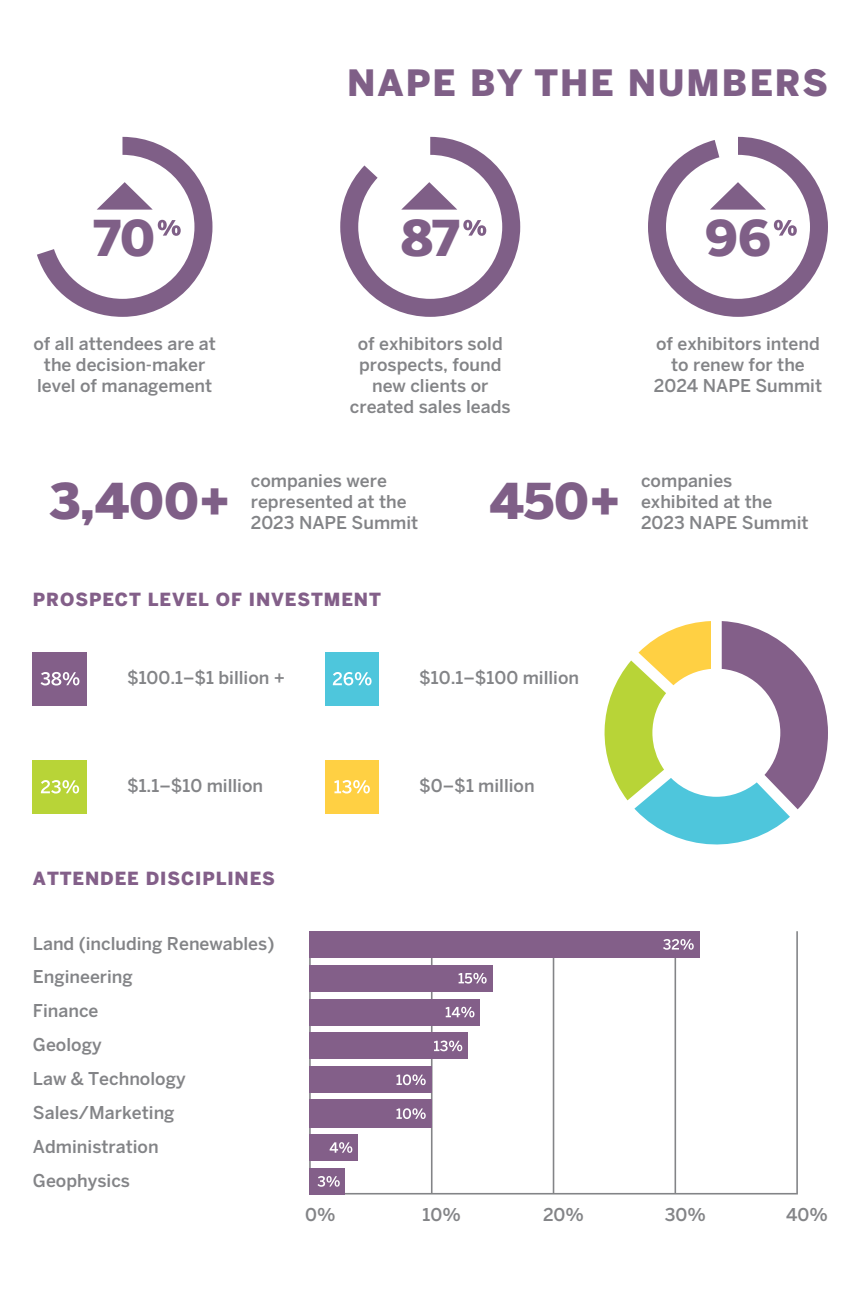
<style>
.page{position:relative;width:864px;height:1296px;background:#fff}
.page>*{position:absolute;margin:0;border:0;box-sizing:border-box;transform-origin:0 0}
.t1{font:900 49px "Benton Sans";color:#7f5f87}
.t2{font:900 36px "Benton Sans";letter-spacing:.055em;color:#7f5f87}
.t3{font:900 18px "Benton Sans";letter-spacing:.05em;color:#835f89}
.t4{font:500 17.6px/21px "Benton Sans";color:#838487;text-align:center}
</style>
<div class="page">
<svg style="left:340px;top:137px;width:180px;height:180px"></svg>
<svg style="left:648px;top:137px;width:180px;height:180px"></svg>
<svg style="left:37px;top:137px;width:175px;height:180px"></svg>
<svg style="left:604px;top:621px;width:224px;height:224px"></svg>
<div style="left:33px;top:652px;width:54px;height:54px;background:#835f89"></div>
<svg style="left:41px;top:672px;width:38px;height:14px"></svg>
<div style="left:325px;top:652px;width:54px;height:54px;background:#4ec6dc"></div>
<svg style="left:333px;top:672px;width:39px;height:13px"></svg>
<div style="left:33px;top:760px;width:54px;height:54px;background:#b8d437"></div>
<svg style="left:41px;top:780px;width:38px;height:14px"></svg>
<div style="left:325px;top:760px;width:54px;height:54px;background:#ffd043"></div>
<svg style="left:334px;top:780px;width:36px;height:14px"></svg>
<svg style="left:309px;top:931px;width:489px;height:264px"></svg>
<div style="left:309px;top:1033px;width:159px;height:26px;background:#835f89"></div>
<div style="left:309px;top:1168px;width:36px;height:27px;background:#835f89"></div>
<div style="left:309px;top:1100px;width:122px;height:28px;background:#835f89"></div>
<div style="left:309px;top:931px;width:391px;height:27px;background:#835f89"></div>
<div style="left:309px;top:965px;width:183px;height:26px;background:#835f89"></div>
<div style="left:309px;top:999px;width:171px;height:26px;background:#835f89"></div>
<div style="left:309px;top:1067px;width:122px;height:26px;background:#835f89"></div>
<div style="left:309px;top:1134px;width:49px;height:27px;background:#835f89"></div>
<svg style="left:663px;top:939px;width:31px;height:11px"></svg>
<svg style="left:459px;top:973px;width:28px;height:11px"></svg>
<svg style="left:446px;top:1007px;width:28px;height:10px"></svg>
<svg style="left:434px;top:1041px;width:28px;height:10px"></svg>
<svg style="left:397px;top:1074px;width:29px;height:11px"></svg>
<svg style="left:397px;top:1108px;width:29px;height:11px"></svg>
<svg style="left:330px;top:1142px;width:22px;height:11px"></svg>
<svg style="left:317px;top:1176px;width:23px;height:11px"></svg>
<p class="t1" style="left:94px;top:207px;width:63px">70</p>
<p class="t4" style="left:33px;top:333px;width:184px">of all attendees are at the decision-maker level of management</p>
<p class="t2" style="left:347px;top:60px;width:482px">NAPE BY THE NUMBERS</p>
<p class="t1" style="left:401px;top:207px;width:60px">87</p>
<p class="t1" style="left:705px;top:207px;width:67px">96</p>
<p class="t4" style="left:350px;top:333px;width:162px">of exhibitors sold prospects, found new clients or created sales leads</p>
<p class="t4" style="left:654px;top:333px;width:170px">of exhibitors intend to renew for the<br>2024 NAPE Summit</p>
<p class="t1" style="left:49px;top:469px;width:183px">3,400+</p>
<p class="t4" style="left:251px;top:470px;width:169px;text-align:left">companies were represented at the<br>2023 NAPE Summit</p>
<p class="t1" style="left:489px;top:469px;width:133px">450+</p>
<p class="t4" style="left:641px;top:470px;width:169px;text-align:left">companies exhibited at the<br>2023 NAPE Summit</p>
<p class="t3" style="left:33px;top:588px;width:349px">PROSPECT LEVEL OF INVESTMENT</p>
<p class="t4" style="left:127px;top:667px;width:160px">$100.1–$1 billion +</p>
<p class="t4" style="left:419px;top:667px;width:161px">$10.1–$100 million</p>
<p class="t4" style="left:127px;top:775px;width:138px">$1.1–$10 million</p>
<p class="t4" style="left:419px;top:775px;width:117px">$0–$1 million</p>
<p class="t3" style="left:33px;top:867px;width:244px">ATTENDEE DISCIPLINES</p>
<p class="t4" style="left:33px;top:927px;width:243px;line-height:33.8px;text-align:left">Land (including Renewables)<br>Engineering<br>Finance<br>Geology<br>Law &amp; Technology<br>Sales/Marketing<br>Administration<br>Geophysics</p>
<p class="t4" style="left:305px;top:1205px;width:32px">0%</p>
<p class="t4" style="left:423px;top:1205px;width:40px">10%</p>
<p class="t4" style="left:543px;top:1205px;width:42px">20%</p>
<p class="t4" style="left:665px;top:1205px;width:43px">30%</p>
<p class="t4" style="left:786px;top:1205px;width:43px">40%</p>
</div>
